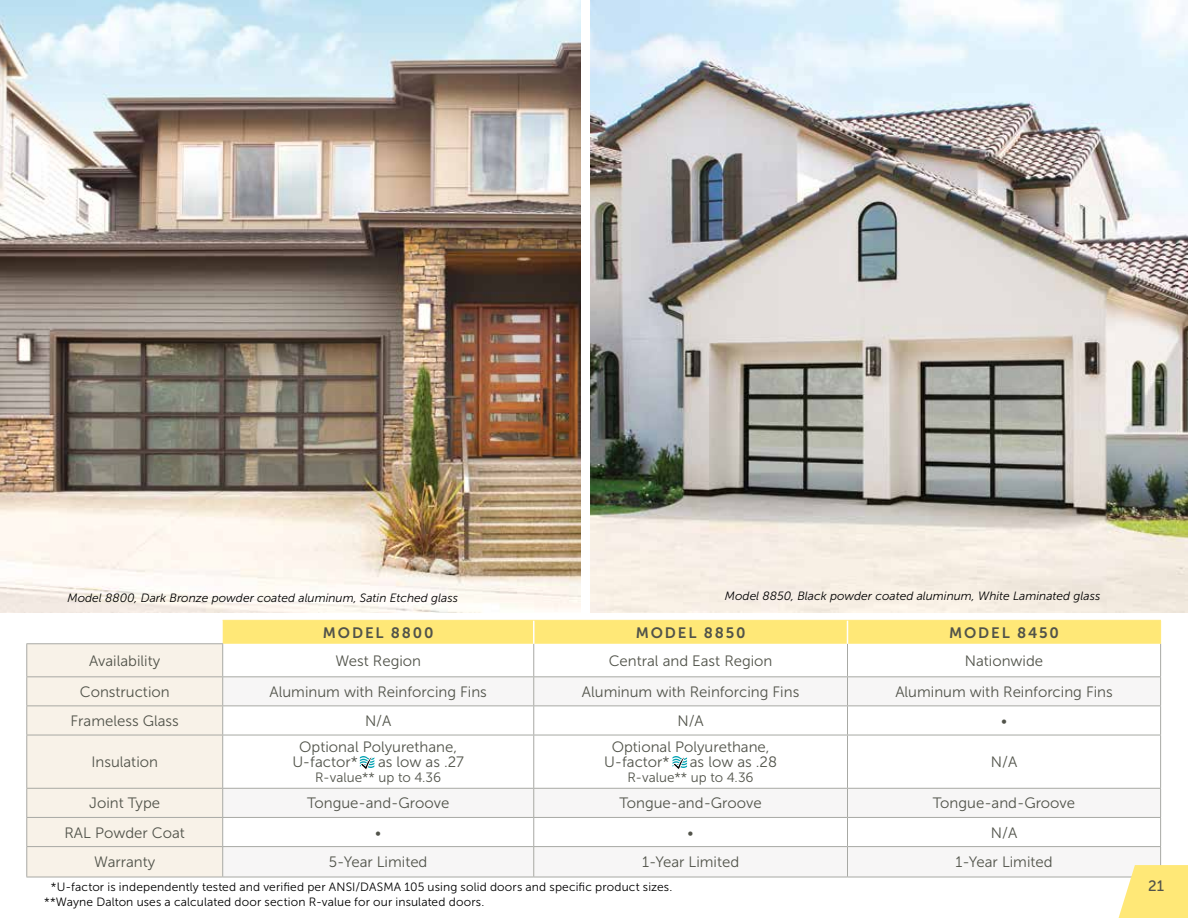
<style>
.page{position:relative;width:1188px;height:918px;background:#fff}
.page>*{position:absolute;margin:0;border:0;box-sizing:border-box;transform-origin:0 0}
.t1{font:15px/15px "Museo Sans 300";color:#51534a}
.t2{font:15px "Museo Sans 700";letter-spacing:.125em;color:#51534a}
.t3{font:15px "Museo Sans 500";color:#51534a}
.t4{font:13.5px "Museo Sans 300";color:#51534a}
.t5{font:12px/14.4px "Museo Sans 300";letter-spacing:.015em;color:#000}
.t6{font:italic 12px "Museo Sans 300";color:#000}
</style>
<div class="page">
<img style="left:0;top:0;width:580px;height:612px">
<img style="left:591px;top:0;width:597px;height:612px">
<div style="left:27px;top:644px;width:195px;height:233px;background:#f8f2e8"></div>
<svg style="left:223px;top:736px;width:937px;height:52px"></svg>
<svg style="left:223px;top:789px;width:937px;height:88px;fill:#f7f6f6"></svg>
<hr style="left:533px;top:644px;width:1px;height:32px;background:#a8a9a4">
<hr style="left:847px;top:644px;width:1px;height:32px;background:#a8a9a4">
<hr style="left:1160px;top:644px;width:1px;height:32px;background:#a8a9a4">
<hr style="left:26px;top:735px;width:197px;height:1px;background:#a8a9a4">
<hr style="left:26px;top:735px;width:1px;height:53px;background:#a8a9a4">
<hr style="left:223px;top:735px;width:311px;height:1px;background:#a8a9a4">
<hr style="left:222px;top:735px;width:1px;height:53px;background:#a8a9a4">
<hr style="left:534px;top:735px;width:314px;height:1px;background:#a8a9a4">
<hr style="left:533px;top:735px;width:1px;height:53px;background:#a8a9a4">
<hr style="left:848px;top:735px;width:313px;height:1px;background:#a8a9a4">
<hr style="left:847px;top:735px;width:1px;height:53px;background:#a8a9a4">
<hr style="left:1160px;top:735px;width:1px;height:53px;background:#a8a9a4">
<hr style="left:26px;top:788px;width:197px;height:1px;background:#a8a9a4">
<hr style="left:223px;top:788px;width:311px;height:1px;background:#a8a9a4">
<hr style="left:534px;top:788px;width:314px;height:1px;background:#a8a9a4">
<hr style="left:848px;top:788px;width:313px;height:1px;background:#a8a9a4">
<hr style="left:26px;top:817px;width:197px;height:1px;background:#a8a9a4">
<svg style="left:26px;top:789px;width:1px;height:57px"></svg>
<hr style="left:223px;top:817px;width:311px;height:1px;background:#a8a9a4">
<svg style="left:222px;top:789px;width:1px;height:57px"></svg>
<hr style="left:534px;top:817px;width:314px;height:1px;background:#a8a9a4">
<svg style="left:533px;top:789px;width:1px;height:57px"></svg>
<hr style="left:848px;top:817px;width:313px;height:1px;background:#a8a9a4">
<svg style="left:847px;top:789px;width:1px;height:57px"></svg>
<svg style="left:1160px;top:789px;width:1px;height:57px"></svg>
<hr style="left:26px;top:846px;width:197px;height:1px;background:#a8a9a4">
<hr style="left:26px;top:847px;width:1px;height:30px;background:#a8a9a4">
<hr style="left:223px;top:846px;width:311px;height:1px;background:#a8a9a4">
<hr style="left:222px;top:847px;width:1px;height:30px;background:#a8a9a4">
<hr style="left:534px;top:846px;width:314px;height:1px;background:#a8a9a4">
<hr style="left:533px;top:847px;width:1px;height:30px;background:#a8a9a4">
<hr style="left:848px;top:846px;width:313px;height:1px;background:#a8a9a4">
<hr style="left:847px;top:847px;width:1px;height:30px;background:#a8a9a4">
<hr style="left:1160px;top:847px;width:1px;height:30px;background:#a8a9a4">
<hr style="left:26px;top:877px;width:197px;height:1px;background:#a8a9a4">
<hr style="left:223px;top:877px;width:311px;height:1px;background:#a8a9a4">
<hr style="left:534px;top:877px;width:314px;height:1px;background:#a8a9a4">
<hr style="left:848px;top:877px;width:313px;height:1px;background:#a8a9a4">
<hr style="left:222px;top:644px;width:1px;height:32px;background:#a8a9a4">
<svg style="left:26px;top:677px;width:1px;height:58px"></svg>
<svg style="left:222px;top:677px;width:939px;height:58px"></svg>
<hr style="left:26px;top:705px;width:197px;height:1px;background:#a8a9a4">
<div style="left:223px;top:620px;width:938px;height:24px;background:#ffe877"></div>
<hr style="left:26px;top:676px;width:197px;height:1px;background:#a8a9a4">
<hr style="left:223px;top:676px;width:311px;height:1px;background:#a8a9a4">
<hr style="left:534px;top:676px;width:314px;height:1px;background:#a8a9a4">
<hr style="left:848px;top:676px;width:313px;height:1px;background:#a8a9a4">
<hr style="left:26px;top:643px;width:197px;height:1px;background:#a8a9a4">
<hr style="left:26px;top:644px;width:1px;height:32px;background:#a8a9a4">
<svg style="left:360px;top:755px;width:14px;height:15px"></svg>
<svg style="left:673px;top:755px;width:14px;height:15px"></svg>
<svg style="left:1119px;top:865px;width:69px;height:53px;background:#fee985"></svg>
<p class="t6" style="left:68px;top:591px;width:392px">Model 8800, Dark Bronze powder coated aluminum, Satin Etched glass</p>
<p class="t6" style="left:725px;top:589px;width:377px">Model 8850, Black powder coated aluminum, White Laminated glass</p>
<p class="t2" style="left:323px;top:624px;width:112px">MODEL 8800</p>
<p class="t2" style="left:636px;top:624px;width:111px">MODEL 8850</p>
<p class="t2" style="left:949px;top:624px;width:111px">MODEL 8450</p>
<p class="t1" style="left:89px;top:653px;width:73px">Availability</p>
<p class="t1" style="left:335px;top:653px;width:87px">West Region</p>
<p class="t1" style="left:609px;top:653px;width:165px">Central and East Region</p>
<p class="t1" style="left:965px;top:653px;width:80px">Nationwide</p>
<p class="t1" style="left:80px;top:684px;width:91px">Construction</p>
<p class="t1" style="left:270px;top:684px;width:219px">Aluminum with Reinforcing Fins</p>
<p class="t1" style="left:582px;top:684px;width:219px">Aluminum with Reinforcing Fins</p>
<p class="t1" style="left:895px;top:684px;width:219px">Aluminum with Reinforcing Fins</p>
<p class="t1" style="left:71px;top:714px;width:110px">Frameless Glass</p>
<p class="t1" style="left:365px;top:714px;width:28px">N/A</p>
<p class="t1" style="left:677px;top:714px;width:28px">N/A</p>
<p class="t1" style="left:1001px;top:714px;width:8px">•</p>
<p class="t1" style="left:91px;top:755px;width:68px">Insulation</p>
<p class="t1" style="left:292px;top:740px;width:166px;text-indent:7px">Optional Polyurethane,<br>U-factor*</p>
<p class="t1" style="left:604px;top:740px;width:167px;text-indent:8px">Optional Polyurethane,<br>U-factor*</p>
<p class="t1" style="left:991px;top:755px;width:28px">N/A</p>
<p class="t1" style="left:378px;top:755px;width:88px">as low as .27</p>
<p class="t4" style="left:315px;top:770px;width:127px">R-value** up to 4.36</p>
<p class="t1" style="left:690px;top:755px;width:89px">as low as .28</p>
<p class="t4" style="left:628px;top:770px;width:127px">R-value** up to 4.36</p>
<p class="t1" style="left:89px;top:796px;width:72px">Joint Type</p>
<p class="t1" style="left:307px;top:796px;width:144px">Tongue-and-Groove</p>
<p class="t1" style="left:619px;top:796px;width:144px">Tongue-and-Groove</p>
<p class="t1" style="left:933px;top:796px;width:144px">Tongue-and-Groove</p>
<p class="t1" style="left:65px;top:825px;width:122px">RAL Powder Coat</p>
<p class="t1" style="left:375px;top:825px;width:8px">•</p>
<p class="t1" style="left:688px;top:825px;width:8px">•</p>
<p class="t1" style="left:991px;top:825px;width:28px">N/A</p>
<p class="t1" style="left:94px;top:855px;width:63px">Warranty</p>
<p class="t1" style="left:329px;top:855px;width:100px">5-Year Limited</p>
<p class="t1" style="left:642px;top:855px;width:99px">1-Year Limited</p>
<p class="t1" style="left:955px;top:855px;width:99px">1-Year Limited</p>
<p class="t5" style="left:44px;top:880px;width:630px;text-indent:7px">*U-factor is independently tested and verified per ANSI/DASMA 105 using solid doors and specific product sizes. **Wayne Dalton uses a calculated door section R-value for our insulated doors.</p>
<p class="t3" style="left:1148px;top:878px;width:17px">21</p>
</div>
